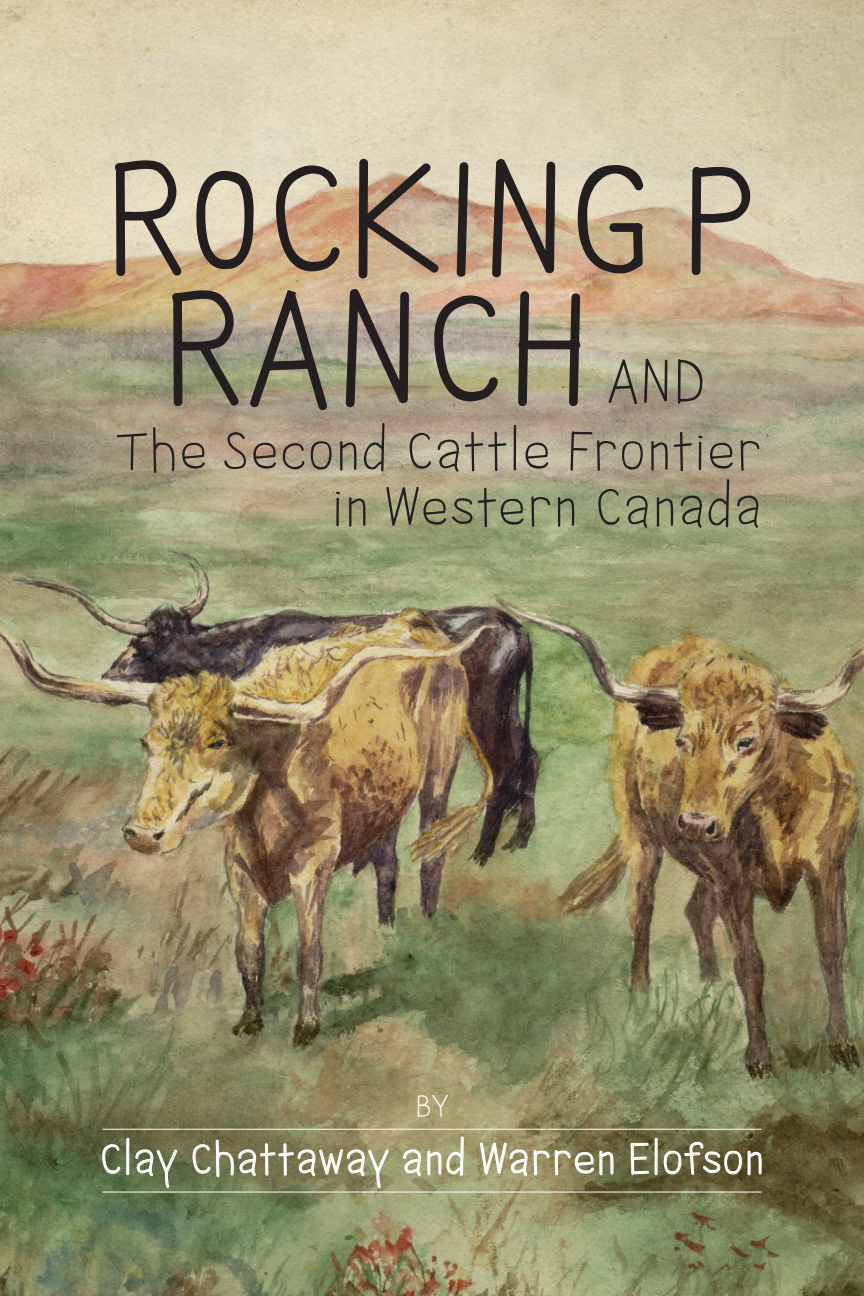
<style>
.page{position:relative;width:864px;height:1296px;background:#fff}
.page>*{position:absolute;margin:0;border:0;box-sizing:border-box;transform-origin:0 0}
.t1{font:168px/130px "Ikan Besar";letter-spacing:-.02em;color:#231f20}
.t2{font:64px "Ikan Besar";color:#231f20}
.t3{font:58px/56px "Ikan Besar";letter-spacing:-.02em;color:#231f20;text-align:right}
.t4{font:46px "Ikan Besar";letter-spacing:-.02em;color:#fff}
.t5{font:32.2px "Ikan Besar";color:#fff}
</style>
<div class="page">
<img style="left:0;top:0;width:864px;height:1296px">
<svg style="left:113px;top:159px;width:70px;height:119px;background:#c5b89e"></svg>
<svg style="left:195px;top:170px;width:60px;height:100px;background:#c3b49c"></svg>
<svg style="left:276px;top:164px;width:64px;height:109px;background:#c2a586"></svg>
<svg style="left:358px;top:157px;width:82px;height:123px;background:#bba389"></svg>
<svg style="left:456px;top:161px;width:13px;height:117px;background:#9b8b77"></svg>
<svg style="left:491px;top:158px;width:65px;height:121px;background:#bba68d"></svg>
<svg style="left:577px;top:164px;width:67px;height:111px;background:#bcab90"></svg>
<svg style="left:691px;top:165px;width:61px;height:112px;background:#bdad95"></svg>
<svg style="left:170px;top:289px;width:70px;height:119px;background:#958d72"></svg>
<svg style="left:249px;top:289px;width:80px;height:123px;background:#a29980"></svg>
<svg style="left:345px;top:288px;width:65px;height:121px;background:#9e937f"></svg>
<svg style="left:434px;top:294px;width:65px;height:109px;background:#a99f88"></svg>
<svg style="left:517px;top:290px;width:64px;height:118px;background:#ab9e85"></svg>
<svg style="left:102px;top:1137px;width:76px;height:52px;background:#737d5d"></svg>
<svg style="left:193px;top:1139px;width:197px;height:50px;background:#8e8c6b"></svg>
<svg style="left:403px;top:1136px;width:61px;height:45px;background:#afac87"></svg>
<svg style="left:479px;top:1130px;width:135px;height:51px;background:#9b946f"></svg>
<svg style="left:630px;top:1036px;width:133px;height:173px;background:#787a56"></svg>
<hr style="left:102px;top:1129px;width:660px;height:1px;background:#fff">
<hr style="left:102px;top:1192px;width:660px;height:1px;background:#fff">
<h1 class="t1" style="left:158px;top:160px;width:606px;text-indent:-57px">ROCKING P<br>RANCH</h1>
<p class="t2" style="left:605px;top:347px;width:102px">AND</p>
<p class="t3" style="left:116px;top:425px;width:649px">The Second Cattle Frontier in Western Canada</p>
<p class="t5" style="left:415px;top:1089px;width:36px">by</p>
<p class="t4" style="left:99px;top:1134px;width:668px">Clay Chattaway and Warren Elofson</p>
</div>
